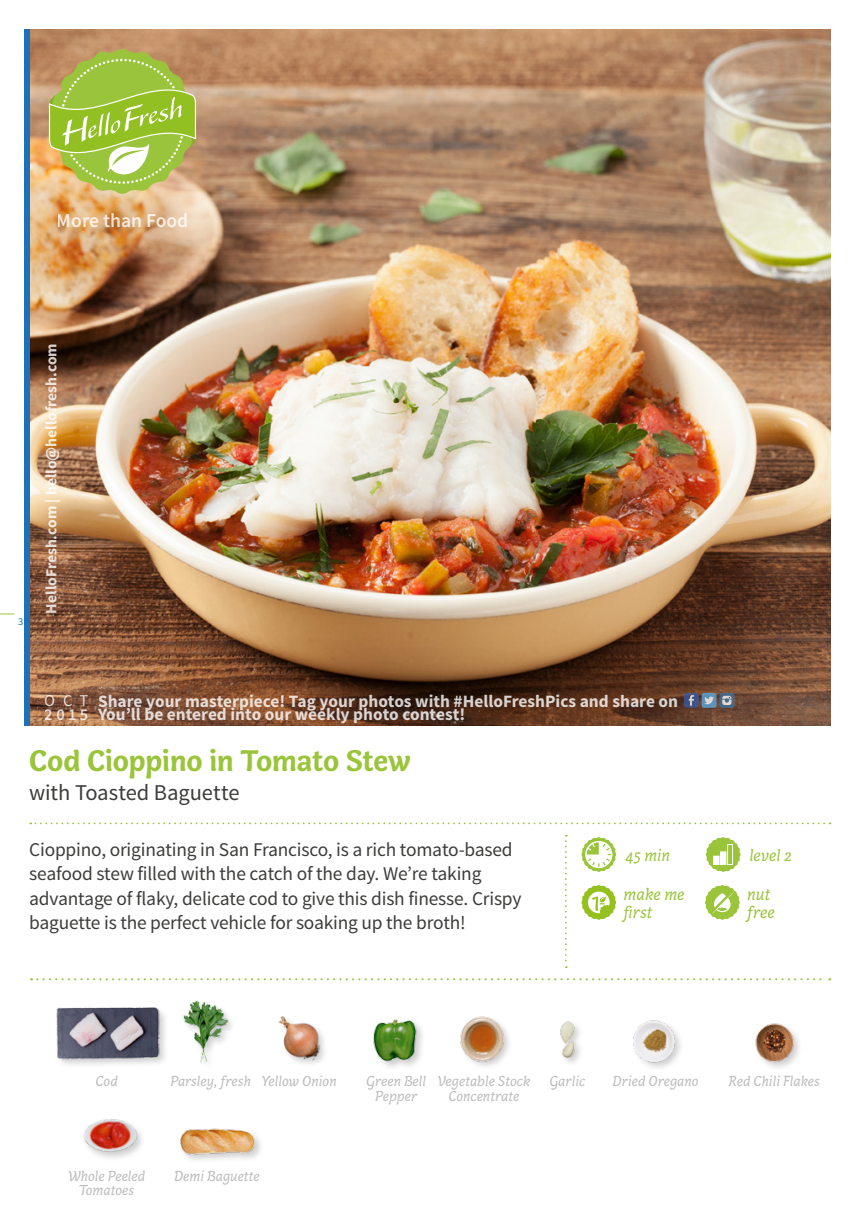
<style>
.page{position:relative;width:860px;height:1228px;background:#fff}
.page>*{position:absolute;margin:0;border:0;box-sizing:border-box;transform-origin:0 0}
.FRONT_Recipe_Title{font:700 30.62px "Capucine Basic";letter-spacing:-.005em;color:#9ac43a}
.FRONT_Recipe_Subtitl{font:22.57px "Source Sans Pro";letter-spacing:-.005em;color:#3c3c3b}
.t1{font:600 19.6px "Source Sans Pro";color:#fff}
.FRONT___BACK_Running{font:19.43px/24.5px "Source Sans Pro";letter-spacing:-.01em;color:#3c3c3b}
.FRONT_Icons{font:italic 17.5px/18.6px "Capucine Basic";color:#9ac43a}
.t2{font:700 17.32px/13.8px "Source Sans Pro";color:#fff}
.FRONT_Icons-2{font:italic 17.32px "Capucine Basic";color:#9ac43a}
.t3{font:600 16.45px "Source Sans Pro";color:#fff}
.t4{font:16.45px "Source Sans Pro";color:#fff}
.t5{font:700 15.58px "Source Sans Pro";color:#fff}
.FRONT_ingredients{font:italic 14.88px/14.5px "Capucine Basic";color:#bcbcbc;text-align:center}
.FRONT_Recipe_Subtitl-2{font:10.5px "Source Sans Pro";color:#1d71b8}
</style>
<div class="page">
<img style="left:30px;top:29px;width:800px;height:696px">
<svg style="left:565px;top:835px;width:1px;height:132px"></svg>
<svg style="left:30px;top:822px;width:800px;height:2px"></svg>
<svg style="left:0;top:613px;width:14px;height:1px"></svg>
<svg style="left:49px;top:49px;width:147px;height:145px;background:#b0c157"></svg>
<svg style="left:683px;top:693px;width:15px;height:14px"></svg>
<svg style="left:688px;top:695px;width:5px;height:10px"></svg>
<svg style="left:719px;top:693px;width:15px;height:14px"></svg>
<svg style="left:722px;top:695px;width:9px;height:10px"></svg>
<div style="left:701px;top:693px;width:15px;height:14px;background:#5f93ba;border-radius:2px"></div>
<svg style="left:704px;top:696px;width:9px;height:8px"></svg>
<svg style="left:31px;top:978px;width:799px;height:2px"></svg>
<div style="left:24px;top:29px;width:6px;height:696px;background:#1d71b8"></div>
<svg style="left:705px;top:837px;width:35px;height:35px"></svg>
<div style="left:727px;top:844px;width:5px;height:20px;border:1px solid #fff"></div>
<svg style="left:581px;top:885px;width:35px;height:34px"></svg>
<div style="left:372px;top:1016px;width:54px;height:54px;background:#000;opacity:.2"></div>
<img style="left:372px;top:1016px;width:50px;height:48px">
<div style="left:631px;top:1017px;width:53px;height:54px;background:#000;opacity:.2"></div>
<img style="left:631px;top:1017px;width:47px;height:47px">
<img style="left:56px;top:1007px;width:109px;height:58px">
<img style="left:278px;top:1016px;width:46px;height:48px">
<img style="left:83px;top:1119px;width:59px;height:39px">
<svg style="left:581px;top:837px;width:35px;height:35px"></svg>
<img style="left:755px;top:1023px;width:44px;height:44px">
<img style="left:560px;top:1021px;width:20px;height:42px">
<svg style="left:705px;top:885px;width:34px;height:34px"></svg>
<img style="left:183px;top:1000px;width:49px;height:64px">
<img style="left:460px;top:1016px;width:49px;height:51px">
<img style="left:180px;top:1128px;width:79px;height:32px">
<p class="t1" style="left:57px;top:208px;width:133px">More than Food</p>
<p class="FRONT_Recipe_Subtitl-2" style="left:18px;top:615px;width:7px">3</p>
<p class="t5" style="left:41px;top:613px;width:272px;rotate:-90deg">HelloFresh.com | hello@hellofresh.com</p>
<p class="t2" style="left:98px;top:694px;width:581px">Share your masterpiece! Tag your photos with #HelloFreshPics and share on<br>You’ll be entered into our weekly photo contest!</p>
<p class="FRONT_Recipe_Title" style="left:29px;top:736px;width:383px">Cod Cioppino in Tomato Stew</p>
<p class="FRONT_Recipe_Subtitl" style="left:29px;top:778px;width:212px">with Toasted Baguette</p>
<p class="FRONT___BACK_Running" style="left:29px;top:837px;width:493px">Cioppino, originating in San Francisco, is a rich tomato-based seafood stew filled with the catch of the day. We’re taking advantage of flaky, delicate cod to give this dish finesse. Crispy baguette is the perfect vehicle for soaking up the broth!</p>
<p class="t4" style="left:45px;top:690px;width:45px">OCT</p>
<p class="t3" style="left:45px;top:703px;width:45px">2015</p>
<p class="FRONT_Icons-2" style="left:625px;top:842px;width:46px">45 min</p>
<p class="FRONT_Icons-2" style="left:749px;top:842px;width:44px">level 2</p>
<p class="FRONT_Icons" style="left:623px;top:885px;width:62px">make me first</p>
<p class="FRONT_Icons" style="left:747px;top:885px;width:29px">nut free</p>
<p class="FRONT_ingredients" style="left:95px;top:1074px;width:24px">Cod</p>
<p class="FRONT_ingredients" style="left:549px;top:1074px;width:37px">Garlic</p>
<p class="FRONT_ingredients" style="left:612px;top:1074px;width:88px">Dried Oregano</p>
<p class="FRONT_ingredients" style="left:170px;top:1074px;width:82px">Parsley, fresh</p>
<p class="FRONT_ingredients" style="left:261px;top:1074px;width:77px">Yellow Onion</p>
<p class="FRONT_ingredients" style="left:366px;top:1074px;width:61px">Green Bell</p>
<p class="FRONT_ingredients" style="left:728px;top:1074px;width:93px">Red Chili Flakes</p>
<p class="FRONT_ingredients" style="left:375px;top:1088px;width:44px">Pepper</p>
<p class="FRONT_ingredients" style="left:437px;top:1074px;width:95px">Vegetable Stock<br>Concentrate</p>
<p class="FRONT_ingredients" style="left:68px;top:1169px;width:79px">Whole Peeled</p>
<p class="FRONT_ingredients" style="left:174px;top:1169px;width:87px">Demi Baguette</p>
<p class="FRONT_ingredients" style="left:79px;top:1183px;width:57px">Tomatoes</p>
</div>
